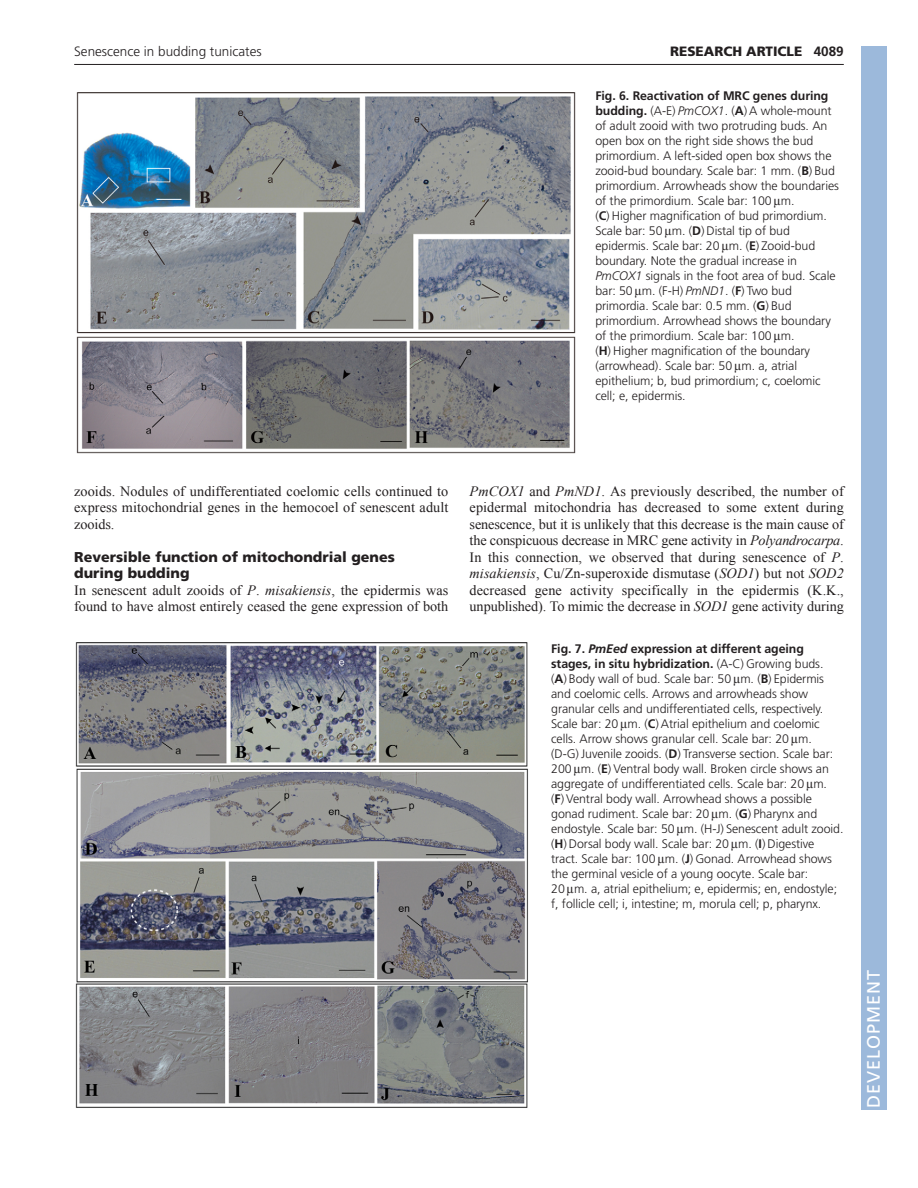
<style>
.page{position:relative;width:918px;height:1188px;background:#fff}
.page>*{position:absolute;margin:0;border:0;box-sizing:border-box;transform-origin:0 0}
.t1{font:18px "Frutiger LT Std";letter-spacing:.055em;color:#fff}
.t2{font:14.25px/16.5px "Times New Roman";color:#231f20;text-align:justify}
.t3{font:900 14.25px/16.5px "Frutiger LT Std";color:#231f20}
.t4{font:300 13.5px "Frutiger";color:#231f20}
.t5{font:900 13.5px "Frutiger LT Std";color:#231f20}
.t6{font:300 12.3px/15px "Frutiger";letter-spacing:-.005em;color:#231f20}
.s1{font-weight:700}
.s2{font-style:italic}
.s3{font-weight:700;font-style:italic}
</style>
<div class="page">
<hr style="left:74px;top:64px;width:770px;height:1px;background:#231f20">
<img style="left:76px;top:92px;width:500px;height:362px">
<img style="left:75px;top:642px;width:453px;height:466px">
<div style="left:861px;top:46px;width:25px;height:1064px;background:#9cb9db"></div>
<p class="t4" style="left:74px;top:46px;width:189px">Senescence in budding tunicates</p>
<p class="t5" style="left:670px;top:46px;width:175px">RESEARCH ARTICLE <span class="s1">4089</span></p>
<p class="t6" style="left:595px;top:89px;width:245px"><span class="s1">Fig. 6. Reactivation of MRC genes during budding.</span> (A-E) <span class="s2">PmCOX1</span>. (<span class="s1">A</span>) A whole-mount of adult zooid with two protruding buds. An open box on the right side shows the bud primordium. A left-sided open box shows the zooid-bud boundary. Scale bar: 1 mm. (<span class="s1">B</span>) Bud primordium. Arrowheads show the boundaries of the primordium. Scale bar: 100 m.<br>(<span class="s1">C</span>) Higher magnification of bud primordium.<br>Scale bar: 50 m. (<span class="s1">D</span>) Distal tip of bud epidermis. Scale bar: 20 m. (<span class="s1">E</span>) Zooid-bud boundary. Note the gradual increase in <span class="s2">PmCOX1</span> signals in the foot area of bud. Scale bar: 50 m. (F-H) <span class="s2">PmND1</span>. (<span class="s1">F</span>) Two bud primordia. Scale bar: 0.5 mm. (<span class="s1">G</span>) Bud primordium. Arrowhead shows the boundary of the primordium. Scale bar: 100 m.<br>(<span class="s1">H</span>) Higher magnification of the boundary (arrowhead). Scale bar: 50 m. a, atrial epithelium; b, bud primordium; c, coelomic cell; e, epidermis.</p>
<p class="t2" style="left:74px;top:483px;width:376px">zooids. Nodules of undifferentiated coelomic cells continued to express mitochondrial genes in the hemocoel of senescent adult zooids.</p>
<p class="t3" style="left:74px;top:550px;width:322px">Reversible function of mitochondrial genes during budding</p>
<p class="t2" style="left:74px;top:582px;width:376px">In senescent adult zooids of <span class="s2">P</span>. <span class="s2">misakiensis</span>, the epidermis was found to have almost entirely ceased the gene expression of both</p>
<p class="t2" style="left:470px;top:483px;width:376px"><span class="s2">PmCOX1</span> and <span class="s2">PmND1</span>. As previously described, the number of epidermal mitochondria has decreased to some extent during senescence, but it is unlikely that this decrease is the main cause of the conspicuous decrease in MRC gene activity in <span class="s2">Polyandrocarpa</span>.<br>In this connection, we observed that during senescence of <span class="s2">P</span>. <span class="s2">misakiensis</span>, Cu/Zn-superoxide dismutase (<span class="s2">SOD1</span>) but not <span class="s2">SOD2 </span>decreased gene activity specifically in the epidermis (K.K., unpublished). To mimic the decrease in <span class="s2">SOD1</span> gene activity during</p>
<p class="t6" style="left:551px;top:642px;width:294px"><span class="s1">Fig. 7.</span> <span class="s3">PmEed</span> <span class="s1">expression at different ageing stages, in situ hybridization.</span> (A-C) Growing buds.<br>(<span class="s1">A</span>) Body wall of bud. Scale bar: 50 m. (<span class="s1">B</span>) Epidermis and coelomic cells. Arrows and arrowheads show granular cells and undifferentiated cells, respectively.<br>Scale bar: 20 m. (<span class="s1">C</span>) Atrial epithelium and coelomic cells. Arrow shows granular cell. Scale bar: 20 m.<br>(D-G) Juvenile zooids. (<span class="s1">D</span>) Transverse section. Scale bar:<br>200 m. (<span class="s1">E</span>) Ventral body wall. Broken circle shows an aggregate of undifferentiated cells. Scale bar: 20 m.<br>(<span class="s1">F</span>) Ventral body wall. Arrowhead shows a possible gonad rudiment. Scale bar: 20 m. (<span class="s1">G</span>) Pharynx and endostyle. Scale bar: 50 m. (H-J) Senescent adult zooid. (<span class="s1">H</span>) Dorsal body wall. Scale bar: 20 m. (<span class="s1">I</span>) Digestive tract. Scale bar: 100 m. (<span class="s1">J</span>) Gonad. Arrowhead shows the germinal vesicle of a young oocyte. Scale bar:<br>20 m. a, atrial epithelium; e, epidermis; en, endostyle; f, follicle cell; i, intestine; m, morula cell; p, pharynx.</p>
<h1 class="t1" style="left:863px;top:1108px;width:140px;rotate:-90deg">DEVELOPMENT</h1>
</div>
